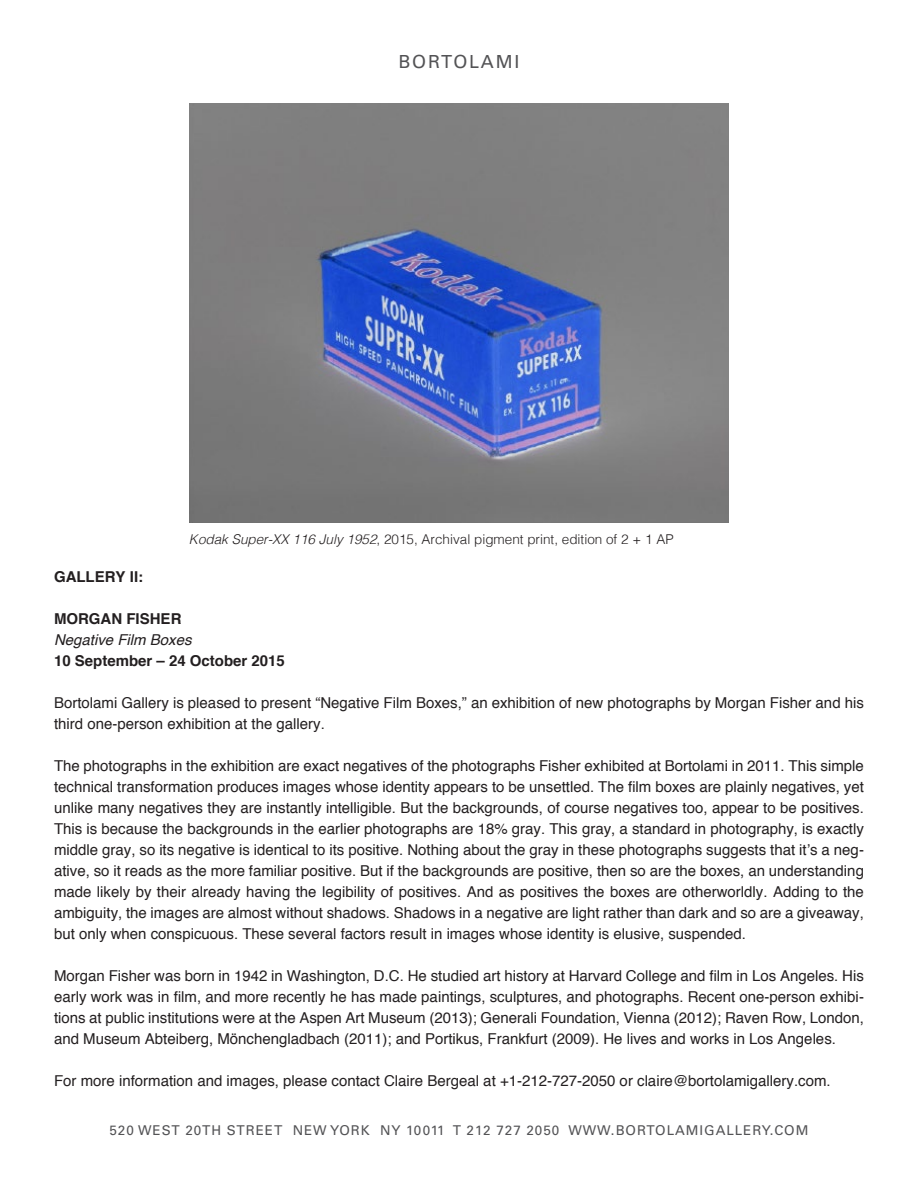
<style>
.page{position:relative;width:918px;height:1188px;background:#fff}
.page>*{position:absolute;margin:0;border:0;box-sizing:border-box;transform-origin:0 0}
.t1{font:18px "Univers LT Std";letter-spacing:.1em;color:#535355}
.t2{font:15px/21px "Helvetica";color:#231f20;text-align:justify}
.t3{font:700 15px "Helvetica";color:#231f20}
.t4{font:italic 15px "Helvetica";color:#231f20}
.t5{font:13.5px "Univers LT Std";letter-spacing:.07em;color:#535355}
.t6{font:300 13.5px "Helvetica";color:#231f20}
.s1{font-style:italic}
</style>
<div class="page">
<img style="left:189px;top:104px;width:540px;height:419px">
<p class="t1" style="left:398px;top:51px;width:123px">BORTOLAMI</p>
<p class="t6" style="left:189px;top:527px;width:486px"><span class="s1">Kodak Super-XX 116 July 1952</span>, 2015, Archival pigment print, edition of 2 + 1 AP</p>
<p class="t3" style="left:54px;top:564px;width:91px">GALLERY II:</p>
<p class="t3" style="left:54px;top:606px;width:129px">MORGAN FISHER</p>
<p class="t4" style="left:54px;top:627px;width:139px">Negative Film Boxes</p>
<p class="t3" style="left:54px;top:648px;width:232px">10 September – 24 October 2015</p>
<p class="t2" style="left:54px;top:692px;width:811px">Bortolami Gallery is pleased to present “Negative Film Boxes,” an exhibition of new photographs by Morgan Fisher and his third one-person exhibition at the gallery.</p>
<p class="t2" style="left:54px;top:755px;width:812px">The photographs in the exhibition are exact negatives of the photographs Fisher exhibited at Bortolami in 2011. This simple technical transformation produces images whose identity appears to be unsettled. The film boxes are plainly negatives, yet unlike many negatives they are instantly intelligible. But the backgrounds, of course negatives too, appear to be positives.<br>This is because the backgrounds in the earlier photographs are 18% gray. This gray, a standard in photography, is exactly middle gray, so its negative is identical to its positive. Nothing about the gray in these photographs suggests that it’s a neg&shy;ative, so it reads as the more familiar positive. But if the backgrounds are positive, then so are the boxes, an understanding made likely by their already having the legibility of positives. And as positives the boxes are otherworldly. Adding to the ambiguity, the images are almost without shadows. Shadows in a negative are light rather than dark and so are a giveaway, but only when conspicuous. These several factors result in images whose identity is elusive, suspended.</p>
<p class="t2" style="left:54px;top:965px;width:811px">Morgan Fisher was born in 1942 in Washington, D.C. He studied art history at Harvard College and film in Los Angeles. His early work was in film, and more recently he has made paintings, sculptures, and photographs. Recent one-person exhibi&shy;tions at public institutions were at the Aspen Art Museum (2013); Generali Foundation, Vienna (2012); Raven Row, London, and Museum Abteiberg, Mönchengladbach (2011); and Portikus, Frankfurt (2009). He lives and works in Los Angeles.</p>
<p class="t2" style="left:54px;top:1070px;width:778px">For more information and images, please contact Claire Bergeal at +1-212-727-2050 or claire@bortolamigallery.com.</p>
<p class="t5" style="left:109px;top:1122px;width:701px">520 WEST 20TH STREET NEW YORK NY 10011 T 212 727 2050 WWW.BORTOLAMIGALLERY.COM</p>
</div>
